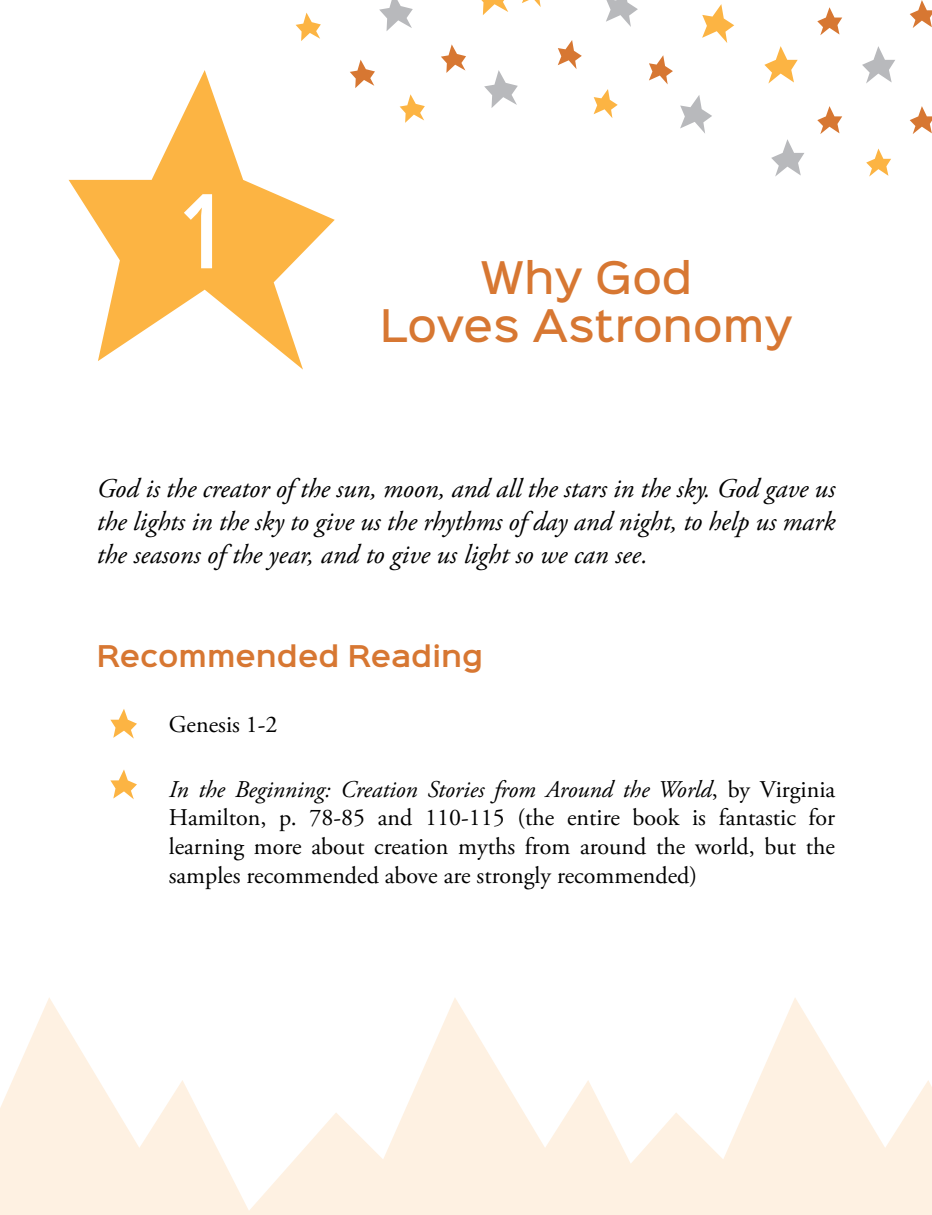
<style>
.page{position:relative;width:932px;height:1215px;background:#fff}
.page>*{position:absolute;margin:0;border:0;box-sizing:border-box;transform-origin:0 0}
.t1{font:500 91.5px "Sinkin Sans 500";color:#fff}
.t2{font:500 40.5px/48.6px "Sinkin Sans 500";color:#d77732;text-align:center}
.t3{font:italic 27px/33px "Adobe Garamond Pro";color:#000;text-align:justify}
.t4{font:600 27px "Sinkin Sans 600";color:#d77732}
.t5{font:24px/28.8px "Adobe Garamond Pro";color:#000;text-align:justify}
.s1{font-style:italic}
</style>
<div class="page">
<svg style="left:764px;top:46px;width:33px;height:38px"></svg>
<svg style="left:862px;top:46px;width:33px;height:38px"></svg>
<svg style="left:771px;top:139px;width:33px;height:38px"></svg>
<svg style="left:866px;top:149px;width:25px;height:28px"></svg>
<svg style="left:909px;top:0;width:23px;height:28px"></svg>
<svg style="left:909px;top:106px;width:23px;height:28px"></svg>
<svg style="left:817px;top:106px;width:25px;height:28px"></svg>
<svg style="left:817px;top:7px;width:25px;height:28px"></svg>
<svg style="left:702px;top:4px;width:32px;height:39px"></svg>
<svg style="left:606px;top:0;width:32px;height:27px"></svg>
<svg style="left:680px;top:95px;width:32px;height:38px"></svg>
<svg style="left:522px;top:0;width:18px;height:7px"></svg>
<svg style="left:593px;top:89px;width:24px;height:29px"></svg>
<svg style="left:558px;top:40px;width:24px;height:29px"></svg>
<svg style="left:649px;top:55px;width:24px;height:29px"></svg>
<svg style="left:481px;top:0;width:27px;height:15px"></svg>
<svg style="left:379px;top:0;width:34px;height:31px"></svg>
<svg style="left:484px;top:70px;width:34px;height:38px"></svg>
<svg style="left:295px;top:13px;width:26px;height:28px"></svg>
<svg style="left:399px;top:94px;width:26px;height:29px"></svg>
<svg style="left:350px;top:60px;width:25px;height:28px"></svg>
<svg style="left:441px;top:44px;width:25px;height:29px"></svg>
<svg style="left:69px;top:70px;width:266px;height:300px"></svg>
<svg style="left:0;top:998px;width:932px;height:217px;fill:#fef1e2"></svg>
<svg style="left:110px;top:709px;width:27px;height:30px"></svg>
<svg style="left:110px;top:769px;width:27px;height:30px"></svg>
<h1 class="t1" style="left:182px;top:153px;width:41px">1</h1>
<h2 class="t2" style="left:380px;top:250px;width:414px">Why God<br>Loves Astronomy</h2>
<p class="t3" style="left:97px;top:472px;width:740px">God is the creator of the sun, moon, and all the stars in the sky. God gave us the lights in the sky to give us the rhythms of day and night, to help us mark the seasons of the year, and to give us light so we can see.</p>
<p class="t4" style="left:97px;top:632px;width:388px">Recommended Reading</p>
<p class="t5" style="left:169px;top:711px;width:110px">Genesis 1-2</p>
<p class="t5" style="left:169px;top:775px;width:668px"><span class="s1">In the Beginning: Creation Stories from Around the World</span>, by Virginia Hamilton, p. 78-85 and 110-115 (the entire book is fantastic for learning more about creation myths from around the world, but the samples recommended above are strongly recommended)</p>
</div>
